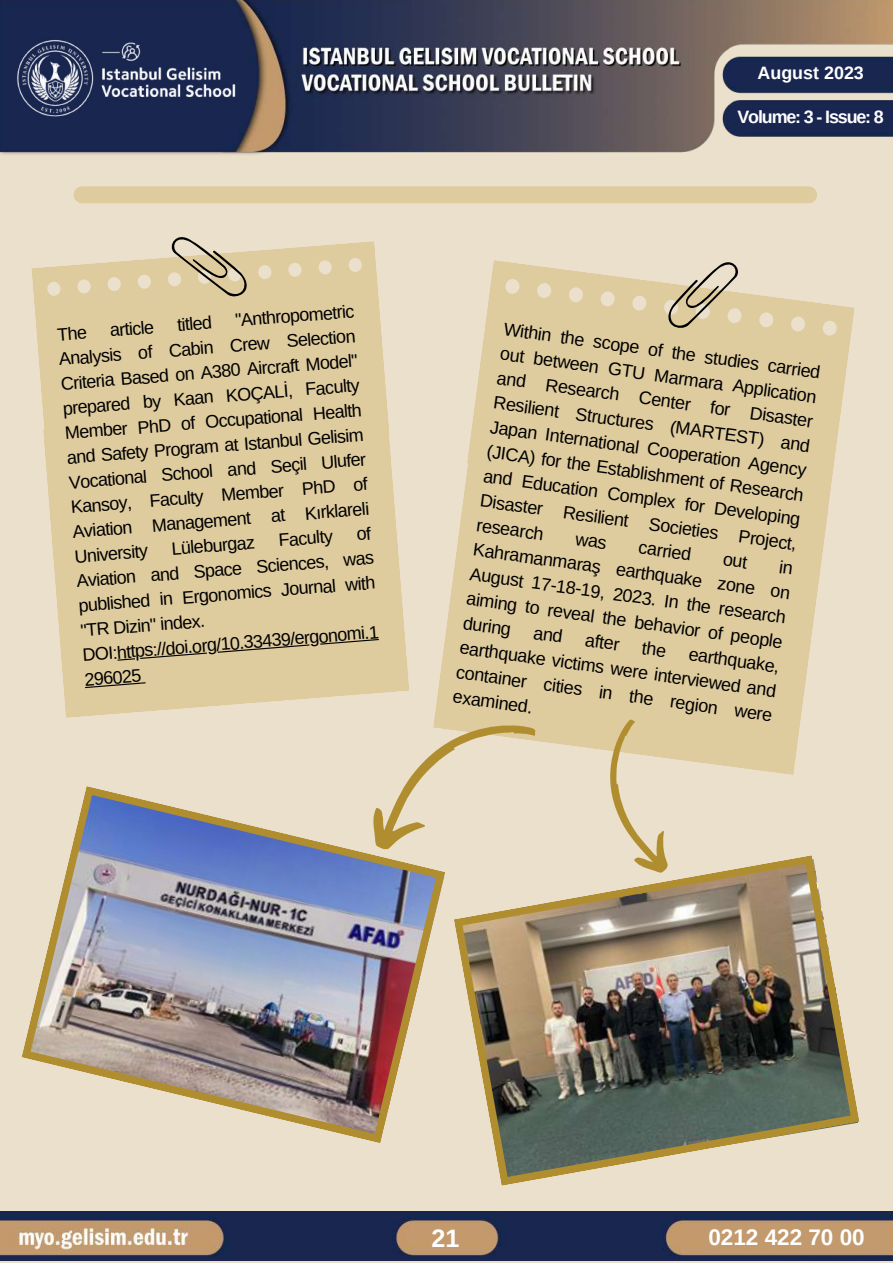
<style>
.page{position:relative;width:893px;height:1264px;background:#fff}
.page>*{position:absolute;margin:0;border:0;box-sizing:border-box;transform-origin:0 0}
.t1{font:700 25.2px "Arimo";color:#fff}
.t2{font:700 22.5px "Arimo";color:#fff}
.t3{font:18px/24.6px "Arimo";color:#000;text-align:justify}
.t4{font:700 17.85px "Arimo";letter-spacing:-.065em;color:#fff}
.t5{font:700 17.85px "Arimo";color:#fff}
</style>
<div class="page">
<div style="left:0;top:0;width:892px;height:1262px;background:#ebe0cc"></div>
<img style="left:0;top:1211px;width:892px;height:49px">
<div style="left:702px;top:1223px;width:184px;height:29px;background:#c29a6d"></div>
<img style="left:0;top:0;width:892px;height:155px">
<img style="left:1px;top:15px;width:248px;height:130px">
<div style="left:82px;top:186px;width:726px;height:17px;background:#decb9e"></div>
<svg style="left:438px;top:474px;width:390px;height:301px;background:#dfcda3"></svg>
<svg style="left:467px;top:260px;width:387px;height:250px;background:#dfcda4"></svg>
<svg style="left:658px;top:260px;width:87px;height:85px"></svg>
<svg style="left:46px;top:440px;width:363px;height:278px;background:#dfcda2"></svg>
<svg style="left:32px;top:241px;width:357px;height:220px;background:#dfcda3"></svg>
<svg style="left:162px;top:237px;width:95px;height:81px"></svg>
<img style="left:22px;top:786px;width:423px;height:357px">
<svg style="left:352px;top:690px;width:186px;height:172px"></svg>
<img style="left:453px;top:855px;width:406px;height:330px">
<svg style="left:591px;top:718px;width:87px;height:163px"></svg>
<svg style="left:117px;top:639px;width:262px;height:21px;background:#d3c196"></svg>
<svg style="left:85px;top:682px;width:61px;height:6px"></svg>
<svg style="left:575px;top:535px;width:31px;height:14px"></svg>
<svg style="left:723px;top:555px;width:25px;height:13px"></svg>
<svg style="left:533px;top:628px;width:29px;height:14px"></svg>
<svg style="left:641px;top:641px;width:25px;height:16px"></svg>
<svg style="left:57px;top:326px;width:30px;height:14px"></svg>
<p class="t3" style="left:54px;top:324px;width:301px;text-align:left;text-indent:180px;rotate:-5deg">"Anthropometric<br>Analysis of Cabin Crew Selection<br>Criteria Based on A380 Aircraft Model" prepared by Kaan KOÇALİ, Faculty<br>Member PhD of Occupational Health and Safety Program at Istanbul Gelisim<br>Vocational School and Seçil Ulufer<br>Kansoy, Faculty Member PhD of<br>Aviation Management at Kırklareli<br>University</p>
<p class="t3" style="left:109px;top:318px;width:46px;rotate:-5deg">article</p>
<p class="t3" style="left:176px;top:313px;width:36px;rotate:-5deg">titled</p>
<p class="t3" style="left:73px;top:546px;width:300px;text-align:left;text-indent:284px;rotate:-5deg">of<br>Aviation and Space Sciences, was published in Ergonomics Journal with "TR Dizin" index.<br>DOI:https://doi.org/10.33439/ergonomi.1<br>296025</p>
<p class="t3" style="left:278px;top:528px;width:56px;rotate:-5deg">Faculty</p>
<p class="t3" style="left:171px;top:536px;width:85px;rotate:-5deg">Lüleburgaz</p>
<p class="t5" style="left:757px;top:63px;width:108px">August 2023</p>
<p class="t4" style="left:737px;top:106px;width:148px">Volume: 3 - Issue: 8</p>
<p class="t3" style="left:505px;top:316px;width:321px;rotate:8deg">Within the scope of the studies carried out between GTU Marmara Application and Research Center for Disaster Resilient Structures (MARTEST) and Japan International Cooperation Agency (JICA) for the Establishment of Research and Education Complex for Developing Disaster Resilient Societies Project, research</p>
<p class="t3" style="left:478px;top:511px;width:321px;text-indent:305px;rotate:8deg">in Kahramanmaraş earthquake zone on August 17-18-19, 2023. In the research aiming to reveal the behavior of people during</p>
<p class="t3" style="left:640px;top:535px;width:54px;rotate:8deg">carried</p>
<p class="t3" style="left:587px;top:627px;width:36px;rotate:8deg">after</p>
<p class="t3" style="left:465px;top:609px;width:321px;text-indent:228px;rotate:8deg">earthquake, earthquake victims were interviewed and container cities in the region were examined.</p>
<h1 class="t1" style="left:431px;top:1224px;width:29px">21</h1>
<p class="t2" style="left:708px;top:1224px;width:158px">0212 422 70 00</p>
</div>
